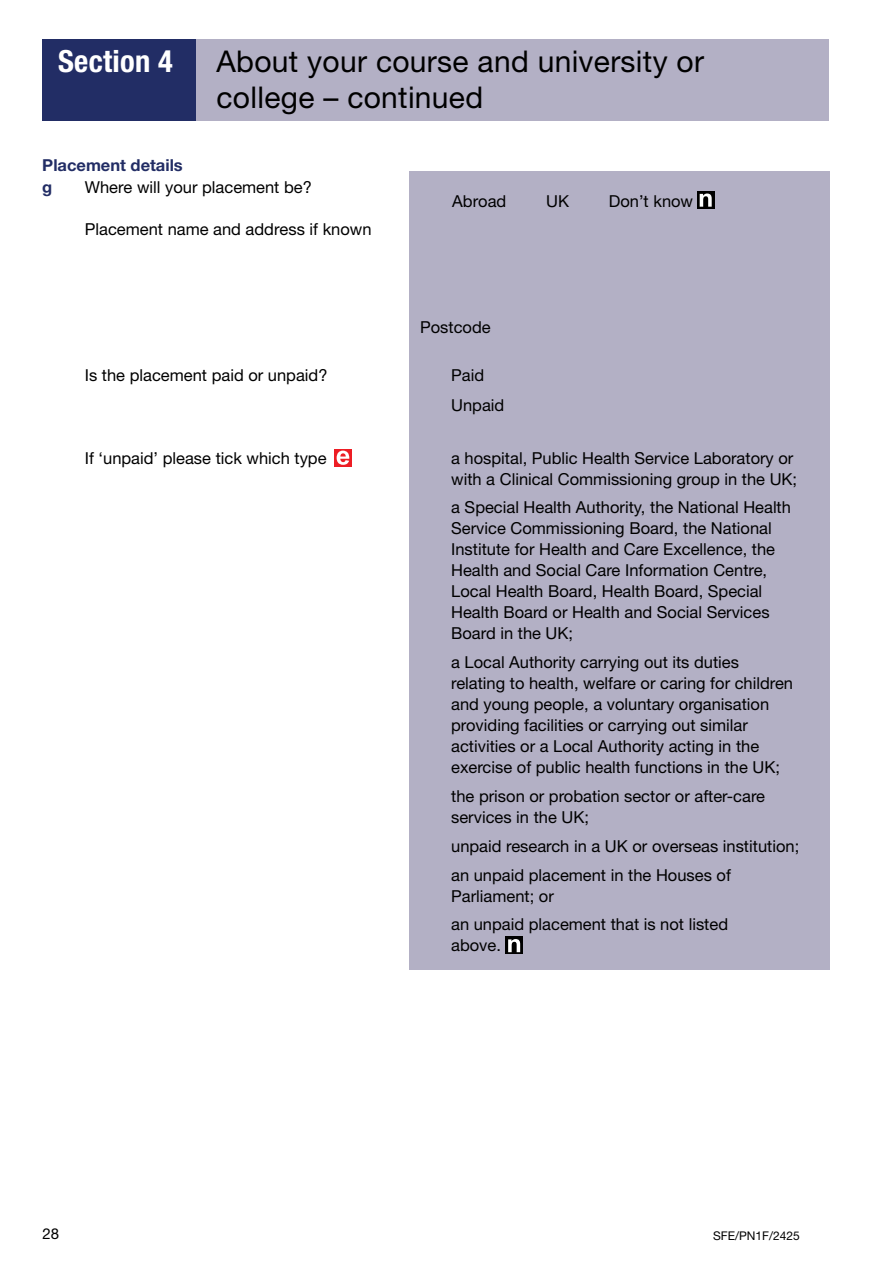
<style>
.page{position:relative;width:893px;height:1263px;background:#fff}
.page>*{position:absolute;margin:0;border:0;box-sizing:border-box;transform-origin:0 0}
.section_header{font:700 condensed 30.6px "Helvetica Neue LT Std";letter-spacing:.01em;color:#fff}
.section_title{font:30px/36px "Helvetica Neue LT Std";letter-spacing:.01em;color:#000}
.Body{font:16.5px/21px "Helvetica Neue LT Std";color:#000}
.Body-2{font:700 16.5px "Helvetica Neue LT Std";color:#222d65}
.t1{font:15px "Helvetica Neue LT Std";color:#000}
.t2{font:12px "Helvetica Neue LT Std";color:#000}
</style>
<div class="page">
<div style="left:192px;top:39px;width:637px;height:81px;background:#b3b0c5"></div>
<div style="left:42px;top:39px;width:153px;height:81px;background:#222d65"></div>
<div style="left:409px;top:171px;width:420px;height:798px;background:#b3b0c5"></div>
<svg style="left:697px;top:191px;width:17px;height:17px"></svg>
<svg style="left:700px;top:194px;width:12px;height:13px"></svg>
<svg style="left:334px;top:449px;width:17px;height:17px"></svg>
<svg style="left:337px;top:451px;width:12px;height:14px"></svg>
<svg style="left:506px;top:937px;width:17px;height:17px"></svg>
<svg style="left:508px;top:939px;width:12px;height:13px"></svg>
<h2 class="section_header" style="left:58px;top:43px;width:116px">Section 4</h2>
<h2 class="section_title" style="left:217px;top:43px;width:489px">About your course and university or college – continued</h2>
<p class="Body-2" style="left:42px;top:155px;width:142px">Placement details</p>
<p class="Body-2" style="left:42px;top:177px;width:12px">g</p>
<p class="Body" style="left:85px;top:176px;width:229px">Where will your placement be?</p>
<p class="Body" style="left:85px;top:219px;width:288px">Placement name and address if known</p>
<p class="Body" style="left:452px;top:190px;width:56px">Abroad</p>
<p class="Body" style="left:546px;top:190px;width:24px">UK</p>
<p class="Body" style="left:609px;top:190px;width:86px">Don’t know</p>
<p class="Body" style="left:420px;top:316px;width:72px">Postcode</p>
<p class="Body" style="left:85px;top:365px;width:244px">Is the placement paid or unpaid?</p>
<p class="Body" style="left:451px;top:365px;width:34px">Paid</p>
<p class="Body" style="left:451px;top:395px;width:55px">Unpaid</p>
<p class="Body" style="left:85px;top:447px;width:243px">If ‘unpaid’ please tick which type</p>
<p class="Body" style="left:451px;top:447px;width:347px">a hospital, Public Health Service Laboratory or with a Clinical Commissioning group in the UK;</p>
<p class="Body" style="left:451px;top:497px;width:341px">a Special Health Authority, the National Health Service Commissioning Board, the National Institute for Health and Care Excellence, the Health and Social Care Information Centre, Local Health Board, Health Board, Special Health Board or Health and Social Services Board in the UK;</p>
<p class="Body" style="left:451px;top:652px;width:343px">a Local Authority carrying out its duties relating to health, welfare or caring for children and young people, a voluntary organisation providing facilities or carrying out similar activities or a Local Authority acting in the exercise of public health functions in the UK;</p>
<p class="Body" style="left:451px;top:785px;width:315px">the prison or probation sector or after-care services in the UK;</p>
<p class="Body" style="left:451px;top:835px;width:350px">unpaid research in a UK or overseas institution;</p>
<p class="Body" style="left:451px;top:864px;width:281px">an unpaid placement in the Houses of<br>Parliament; or</p>
<p class="Body" style="left:451px;top:914px;width:278px">an unpaid placement that is not listed above.</p>
<p class="t1" style="left:43px;top:1225px;width:18px">28</p>
<p class="t2" style="left:713px;top:1229px;width:88px">SFE/PN1F/2425</p>
</div>
